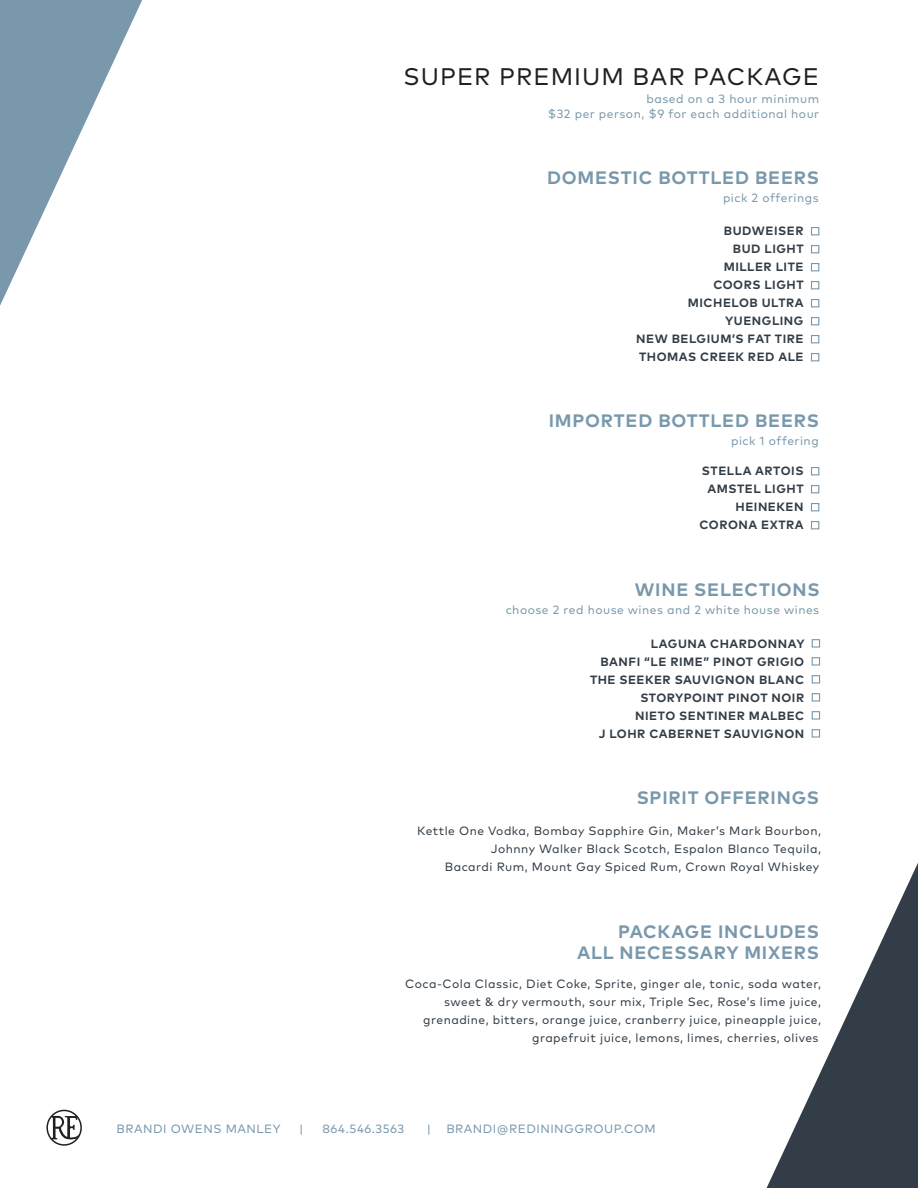
<style>
.page{position:relative;width:918px;height:1188px;background:#fff}
.page>*{position:absolute;margin:0;border:0;box-sizing:border-box;transform-origin:0 0}
.t1{font:24px "FF Mark Pro";letter-spacing:.045em;color:#231f20}
.t2{font:700 18px/21px "FF Mark Pro";letter-spacing:.045em;color:#7998ac;text-align:right}
.t3{font:12px/18px "FF Mark Pro";letter-spacing:.04em;color:#323d47;text-align:right}
.t4{font:700 12px/18px "FF Mark Pro";letter-spacing:.045em;color:#323d47;text-align:right}
.t5{font:12px/15px "FF Mark Pro";letter-spacing:.04em;color:#7998ac;text-align:right}
</style>
<div class="page">
<svg style="left:46px;top:1110px;width:36px;height:36px"></svg>
<svg style="left:766px;top:863px;width:152px;height:325px"></svg>
<svg style="left:0;top:0;width:142px;height:306px;fill:#7d9bae"></svg>
<div style="left:811px;top:227px;width:8px;height:8px;border:1px solid #7998ac"></div>
<div style="left:811px;top:245px;width:8px;height:8px;border:1px solid #7998ac"></div>
<div style="left:811px;top:263px;width:8px;height:8px;border:1px solid #7998ac"></div>
<div style="left:811px;top:281px;width:8px;height:8px;border:1px solid #7998ac"></div>
<div style="left:811px;top:299px;width:8px;height:8px;border:1px solid #7998ac"></div>
<div style="left:811px;top:317px;width:8px;height:8px;border:1px solid #7998ac"></div>
<div style="left:811px;top:335px;width:8px;height:8px;border:1px solid #7998ac"></div>
<div style="left:811px;top:353px;width:8px;height:8px;border:1px solid #7998ac"></div>
<div style="left:811px;top:467px;width:8px;height:8px;border:1px solid #7998ac"></div>
<div style="left:811px;top:485px;width:8px;height:8px;border:1px solid #7998ac"></div>
<div style="left:811px;top:503px;width:8px;height:8px;border:1px solid #7998ac"></div>
<div style="left:811px;top:521px;width:8px;height:8px;border:1px solid #7998ac"></div>
<div style="left:812px;top:639px;width:8px;height:9px;border:1px solid #7998ac"></div>
<div style="left:812px;top:657px;width:8px;height:9px;border:1px solid #7998ac"></div>
<div style="left:812px;top:675px;width:8px;height:9px;border:1px solid #7998ac"></div>
<div style="left:812px;top:693px;width:8px;height:9px;border:1px solid #7998ac"></div>
<div style="left:812px;top:711px;width:8px;height:9px;border:1px solid #7998ac"></div>
<div style="left:812px;top:729px;width:8px;height:9px;border:1px solid #7998ac"></div>
<p class="t1" style="left:403px;top:58px;width:417px">SUPER PREMIUM BAR PACKAGE</p>
<p class="t5" style="left:548px;top:90px;width:273px">based on a 3 hour minimum<br>$32 per person, $9 for each additional hour</p>
<p class="t2" style="left:547px;top:166px;width:273px">DOMESTIC BOTTLED BEERS</p>
<p class="t5" style="left:723px;top:190px;width:97px">pick 2 offerings</p>
<p class="t4" style="left:636px;top:221px;width:169px">BUDWEISER<br>BUD LIGHT<br>MILLER LITE<br>COORS LIGHT<br>MICHELOB ULTRA<br>YUENGLING<br>NEW BELGIUM’S FAT TIRE<br>THOMAS CREEK RED ALE</p>
<p class="t2" style="left:549px;top:409px;width:272px">IMPORTED BOTTLED BEERS</p>
<p class="t5" style="left:731px;top:433px;width:89px">pick 1 offering</p>
<p class="t4" style="left:700px;top:461px;width:106px">STELLA ARTOIS<br>AMSTEL LIGHT<br>HEINEKEN<br>CORONA EXTRA</p>
<p class="t2" style="left:635px;top:578px;width:186px">WINE SELECTIONS</p>
<p class="t5" style="left:506px;top:602px;width:315px">choose 2 red house wines and 2 white house wines</p>
<p class="t4" style="left:590px;top:633px;width:216px">LAGUNA CHARDONNAY<br>BANFI “LE RIME” PINOT GRIGIO<br>THE SEEKER SAUVIGNON BLANC<br>STORYPOINT PINOT NOIR<br>NIETO SENTINER MALBEC<br>J LOHR CABERNET SAUVIGNON</p>
<p class="t2" style="left:637px;top:786px;width:184px">SPIRIT OFFERINGS</p>
<p class="t3" style="left:417px;top:821px;width:405px">Kettle One Vodka, Bombay Sapphire Gin, Maker’s Mark Bourbon,<br>Johnny Walker Black Scotch, Espalon Blanco Tequila,<br>Bacardi Rum, Mount Gay Spiced Rum, Crown Royal Whiskey</p>
<p class="t2" style="left:577px;top:919px;width:243px">PACKAGE INCLUDES<br>ALL NECESSARY MIXERS</p>
<p class="t3" style="left:405px;top:974px;width:417px">Coca-Cola Classic, Diet Coke, Sprite, ginger ale, tonic, soda water, sweet &amp; dry vermouth, sour mix, Triple Sec, Rose’s lime juice, grenadine, bitters, orange juice, cranberry juice, pineapple juice, grapefruit juice, lemons, limes, cherries, olives</p>
<p class="t5" style="left:117px;top:1120px;width:165px">BRANDI OWENS MANLEY</p>
<p class="t5" style="left:299px;top:1120px;width:6px">|</p>
<p class="t5" style="left:323px;top:1120px;width:83px">864.546.3563</p>
<p class="t5" style="left:427px;top:1120px;width:6px">|</p>
<p class="t5" style="left:446px;top:1120px;width:211px">BRANDI@REDININGGROUP.COM</p>
</div>
